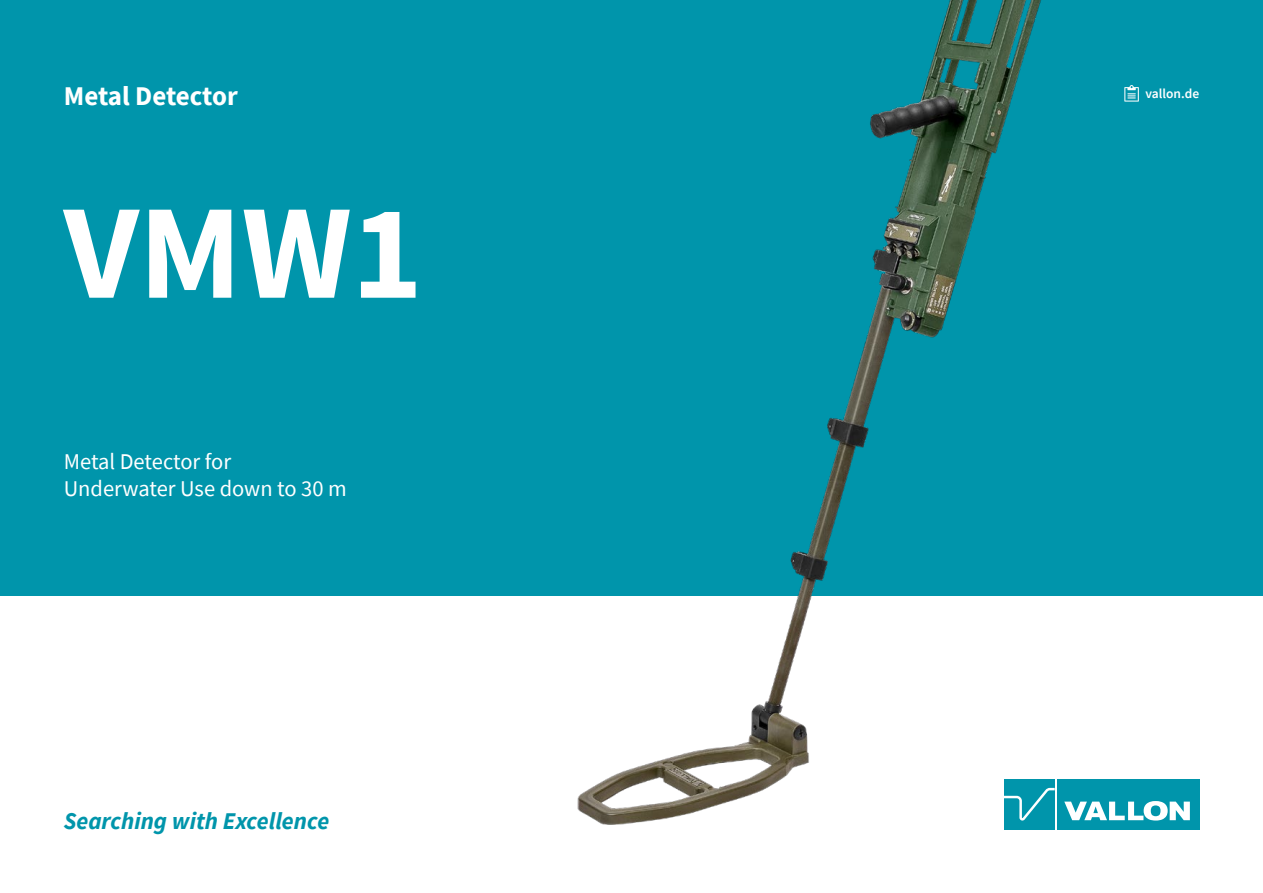
<style>
.page{position:relative;width:1263px;height:893px;background:#fff}
.page>*{position:absolute;margin:0;border:0;box-sizing:border-box;transform-origin:0 0}
.t1{font:700 135px "Source Sans Pro";color:#fff}
.t2{font:700 27px "Source Sans Pro";letter-spacing:-.01em;color:#fff}
.t3{font:italic 700 24px "Source Sans Pro";color:#0095ab}
.t4{font:22.5px/27px "Source Sans Pro";color:#fff}
.t5{font:600 13.5px "Source Sans Pro";color:#fff}
</style>
<div class="page">
<div style="left:1057px;top:779px;width:142px;height:50px;background:#0095ab"></div>
<svg style="left:1064px;top:801px;width:126px;height:19px"></svg>
<div style="left:1004px;top:779px;width:50px;height:50px;background:#0095ab"></div>
<svg style="left:1051px;top:788px;width:4px;height:32px"></svg>
<div style="left:0;top:0;width:1263px;height:595px;background:#0095ab"></div>
<svg style="left:1124px;top:85px;width:15px;height:17px"></svg>
<img style="left:572px;top:0;width:479px;height:825px">
<p class="t2" style="left:64px;top:78px;width:176px">Metal Detector</p>
<h1 class="t1" style="left:64px;top:161px;width:360px">VMW1</h1>
<p class="t4" style="left:64px;top:448px;width:284px">Metal Detector for<br>Underwater Use down to 30 m</p>
<p class="t3" style="left:64px;top:805px;width:267px">Searching with Excellence</p>
<p class="t5" style="left:1145px;top:85px;width:55px">vallon.de</p>
</div>
